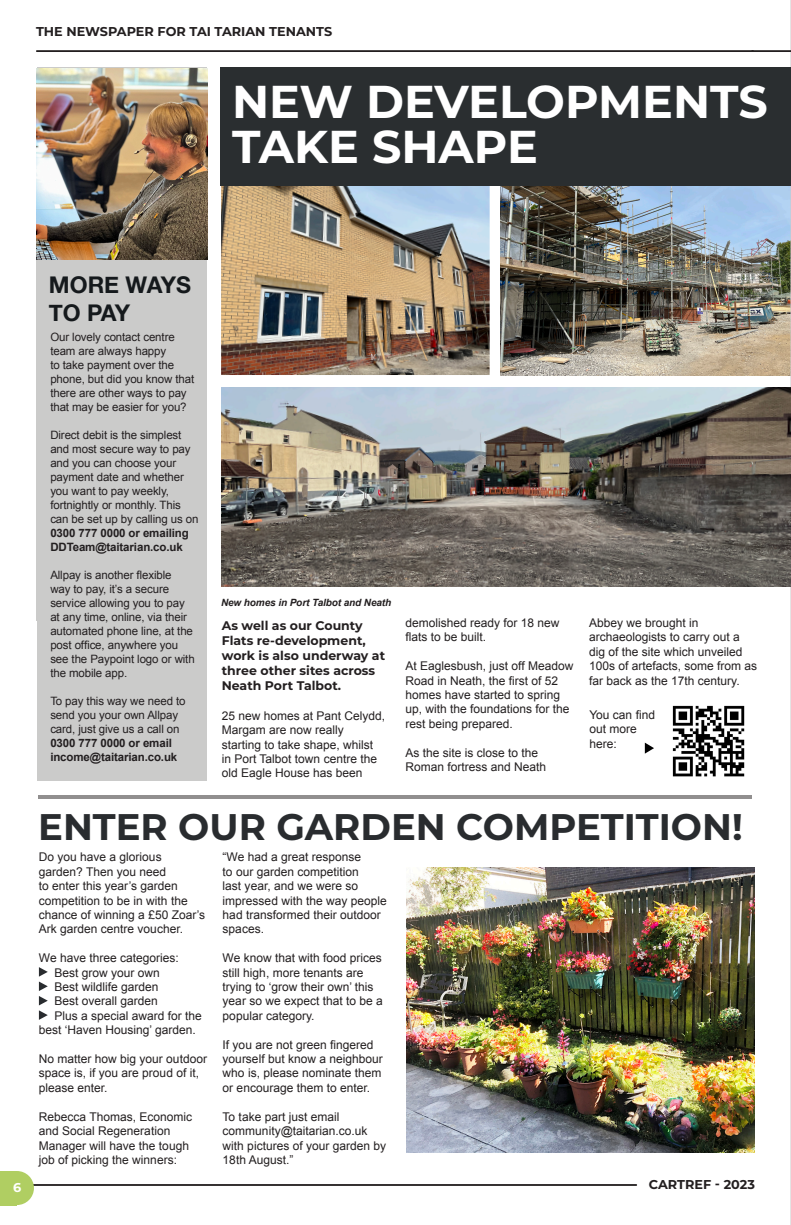
<style>
.page{position:relative;width:791px;height:1225px;background:#fff}
.page>*{position:absolute;margin:0;border:0;box-sizing:border-box;transform-origin:0 0}
.h2{font:700 46px "Montserrat";color:#fff}
.h2-2{font:700 37px "Montserrat";color:#292c2f}
.h2-3{font:700 23px "Helvetica Neue";color:#15191c}
.body_text{font:700 14px/16px "Montserrat";color:#231f20;text-align:justify}
.t1{font:700 12.8px "Montserrat";color:#231f20}
.t2{font:700 12.8px "Montserrat";color:#fff}
.body_text-2{font:700 12.5px/15px "Montserrat";color:#231f20}
.body_text-3{font:12px/14.4px "Arial";color:#231f20}
.body_text-4{font:11.5px/14px "Arial";letter-spacing:-.01em;color:#231f20}
.body_text-5{font:italic 700 10px "Arial";letter-spacing:-.01em;color:#231f20}
.s1{font-weight:700}
</style>
<div class="page">
<img style="left:500px;top:185px;width:290px;height:190px">
<hr style="left:790px;top:0;width:1px;height:1225px;background:#cbcbca">
<svg style="left:39px;top:967px;width:9px;height:53px"></svg>
<hr style="left:36px;top:50px;width:718px;height:2px;background:#231f20">
<svg style="left:751px;top:50px;width:40px;height:2px"></svg>
<svg style="left:34px;top:1184px;width:603px;height:1px"></svg>
<div style="left:0;top:1171px;width:17px;height:34px;background:#b0ce62"></div>
<div style="left:0;top:1171px;width:34px;height:34px;background:#b0ce62;border-radius:50%"></div>
<div style="left:37px;top:67px;width:169px;height:714px;background:#cbcbca"></div>
<img style="left:221px;top:185px;width:269px;height:190px">
<div style="left:220px;top:67px;width:571px;height:118px;background:#2a2e30"></div>
<hr style="left:38px;top:795px;width:714px;height:3px;background:#231f20">
<img style="left:406px;top:867px;width:349px;height:285px">
<img style="left:37px;top:68px;width:171px;height:191px">
<img style="left:672px;top:705px;width:73px;height:72px">
<svg style="left:645px;top:742px;width:9px;height:11px"></svg>
<img style="left:222px;top:387px;width:569px;height:199px">
<p class="t1" style="left:36px;top:22px;width:298px">THE NEWSPAPER FOR TAI TARIAN TENANTS</p>
<p class="h2" style="left:232px;top:68px;width:537px">NEW DEVELOPMENTS</p>
<p class="h2" style="left:232px;top:113px;width:307px">TAKE SHAPE</p>
<p class="h2-3" style="left:49px;top:266px;width:144px">MORE WAYS</p>
<p class="h2-3" style="left:49px;top:294px;width:83px">TO PAY</p>
<p class="body_text-4" style="left:50px;top:330px;width:145px">Our lovely contact centre team are always happy<br>to take payment over the phone, but did you know that there are other ways to pay that may be easier for you?</p>
<p class="body_text-4" style="left:50px;top:428px;width:150px">Direct debit is the simplest and most secure way to pay and you can choose your payment date and whether you want to pay weekly, fortnightly or monthly. This can be set up by calling us on<br><span class="s1">0300 777 0000 or emailing<br>DDTeam@taitarian.co.uk</span></p>
<p class="body_text-4" style="left:50px;top:568px;width:146px">Allpay is another flexible<br>way to pay, it’s a secure service allowing you to pay at any time, online, via their automated phone line, at the post office, anywhere you see the Paypoint logo or with the mobile app.</p>
<p class="body_text-4" style="left:50px;top:694px;width:137px">To pay this way we need to send you your own Allpay card, just give us a call on<br><span class="s1">0300 777 0000 or email income@taitarian.co.uk</span></p>
<p class="body_text" style="left:51px;top:394px;width:137px">Extra space. Could</p>
<p class="body_text" style="left:51px;top:426px;width:145px">extra nib piece or if not another related photo.</p>
<p class="body_text-5" style="left:221px;top:596px;width:172px">New homes in Port Talbot and Neath</p>
<p class="body_text-2" style="left:222px;top:617px;width:165px">As well as our County<br>Flats re-development, work is also underway at three other sites across<br>Neath Port Talbot.</p>
<p class="body_text-3" style="left:222px;top:708px;width:165px">25 new homes at Pant Celydd,<br>Margam are now really starting to take shape, whilst in Port Talbot town centre the old Eagle House has been</p>
<p class="body_text-3" style="left:405px;top:615px;width:156px">demolished ready for 18 new flats to be built.</p>
<p class="body_text-3" style="left:405px;top:659px;width:169px">At Eaglesbush, just off Meadow<br>Road in Neath, the first of 52 homes have started to spring up, with the foundations for the rest being prepared.</p>
<p class="body_text-3" style="left:405px;top:745px;width:142px">As the site is close to the<br>Roman fortress and Neath</p>
<p class="body_text-3" style="left:589px;top:615px;width:170px">Abbey we brought in archaeologists to carry out a dig of the site which unveiled<br>100s of artefacts, some from as far back as the 17th century.</p>
<p class="body_text-3" style="left:589px;top:707px;width:67px">You can find out more here:</p>
<p class="h2-2" style="left:38px;top:800px;width:706px">ENTER OUR GARDEN COMPETITION!</p>
<p class="body_text-3" style="left:39px;top:850px;width:168px">Do you have a glorious garden? Then you need<br>to enter this year’s garden competition to be in with the chance of winning a £50 Zoar’s<br>Ark garden centre voucher.</p>
<p class="body_text-3" style="left:39px;top:951px;width:141px">We have three categories:</p>
<p class="body_text-3" style="left:54px;top:965px;width:107px">Best grow your own</p>
<p class="body_text-3" style="left:54px;top:979px;width:106px">Best wildlife garden</p>
<p class="body_text-3" style="left:54px;top:994px;width:105px">Best overall garden</p>
<p class="body_text-3" style="left:39px;top:1008px;width:164px;text-indent:16px">Plus a special award for the best ‘Haven Housing’ garden.</p>
<p class="body_text-3" style="left:39px;top:1051px;width:170px">No matter how big your outdoor space is, if you are proud of it, please enter.</p>
<p class="body_text-3" style="left:39px;top:1109px;width:155px">Rebecca Thomas, Economic and Social Regeneration<br>Manager will have the tough job of picking the winners:</p>
<p class="body_text-3" style="left:223px;top:850px;width:166px">“We had a great response<br>to our garden competition<br>last year, and we were so impressed with the way people had transformed their outdoor spaces.</p>
<p class="body_text-3" style="left:223px;top:951px;width:162px">We know that with food prices still high, more tenants are trying to ‘grow their own’ this year so we expect that to be a popular category.</p>
<p class="body_text-3" style="left:223px;top:1037px;width:162px">If you are not green fingered yourself but know a neighbour who is, please nominate them or encourage them to enter.</p>
<p class="body_text-3" style="left:223px;top:1109px;width:165px">To take part just email community@taitarian.co.uk with pictures of your garden by<br>18th August.”</p>
<p class="t2" style="left:13px;top:1178px;width:10px">6</p>
<p class="t1" style="left:649px;top:1175px;width:108px">CARTREF - 2023</p>
</div>
